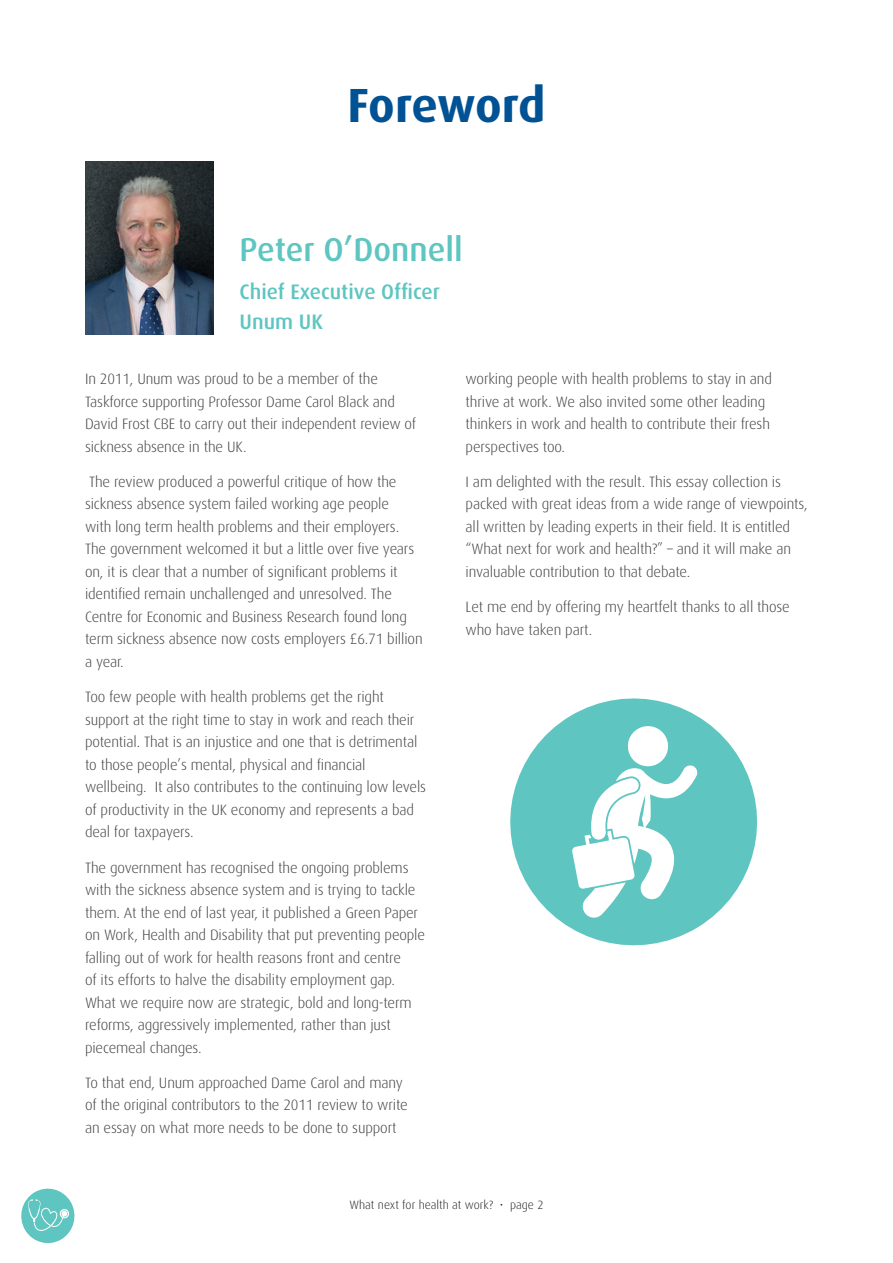
<style>
.page{position:relative;width:893px;height:1263px;background:#fff}
.page>*{position:absolute;margin:0;border:0;box-sizing:border-box;transform-origin:0 0}
.t1{font:700 48px "Dax";letter-spacing:-.015em;color:#005294}
.t2{font:500 33px "Dax";color:#5ec5c0}
.t3{font:500 21px/30.6px "Dax";color:#5ec5c0}
.t4{font:300 15px/22.5px "Dax";letter-spacing:-.01em;color:#3e3e3f}
.t5{font:300 12px "Dax";color:#231f20}
</style>
<div class="page">
<svg style="left:21px;top:1188px;width:54px;height:56px"></svg>
<img style="left:85px;top:161px;width:128px;height:173px">
<svg style="left:510px;top:698px;width:248px;height:248px;fill:#5ec5c0"></svg>
<svg style="left:572px;top:724px;width:126px;height:194px"></svg>
<h1 class="t1" style="left:347px;top:78px;width:200px">Foreword</h1>
<h2 class="t2" style="left:240px;top:231px;width:225px">Peter O’Donnell</h2>
<h3 class="t3" style="left:240px;top:276px;width:202px">Chief Executive Officer<br>Unum UK</h3>
<p class="t4" style="left:85px;top:368px;width:333px">In 2011, Unum was proud to be a member of the Taskforce supporting Professor Dame Carol Black and David Frost CBE to carry out their independent review of sickness absence in the UK.</p>
<p class="t4" style="left:85px;top:471px;width:339px">The review produced a powerful critique of how the sickness absence system failed working age people<br>with long term health problems and their employers.<br>The government welcomed it but a little over five years on, it is clear that a number of significant problems it identified remain unchallenged and unresolved. The Centre for Economic and Business Research found long term sickness absence now costs employers £6.71 billion a year.</p>
<p class="t4" style="left:85px;top:686px;width:343px">Too few people with health problems get the right support at the right time to stay in work and reach their potential. That is an injustice and one that is detrimental to those people’s mental, physical and financial wellbeing. It also contributes to the continuing low levels of productivity in the UK economy and represents a bad deal for taxpayers.</p>
<p class="t4" style="left:85px;top:856px;width:342px">The government has recognised the ongoing problems with the sickness absence system and is trying to tackle them. At the end of last year, it published a Green Paper on Work, Health and Disability that put preventing people falling out of work for health reasons front and centre<br>of its efforts to halve the disability employment gap.<br>What we require now are strategic, bold and long-term reforms, aggressively implemented, rather than just piecemeal changes.</p>
<p class="t4" style="left:85px;top:1071px;width:324px">To that end, Unum approached Dame Carol and many of the original contributors to the 2011 review to write an essay on what more needs to be done to support</p>
<p class="t4" style="left:466px;top:368px;width:308px">working people with health problems to stay in and thrive at work. We also invited some other leading thinkers in work and health to contribute their fresh perspectives too.</p>
<p class="t4" style="left:466px;top:471px;width:344px">I am delighted with the result. This essay collection is packed with great ideas from a wide range of viewpoints, all written by leading experts in their field. It is entitled “What next for work and health?” – and it will make an invaluable contribution to that debate.</p>
<p class="t4" style="left:466px;top:596px;width:326px">Let me end by offering my heartfelt thanks to all those who have taken part.</p>
<p class="t5" style="left:349px;top:1198px;width:195px">What next for health at work? • page 2</p>
</div>
